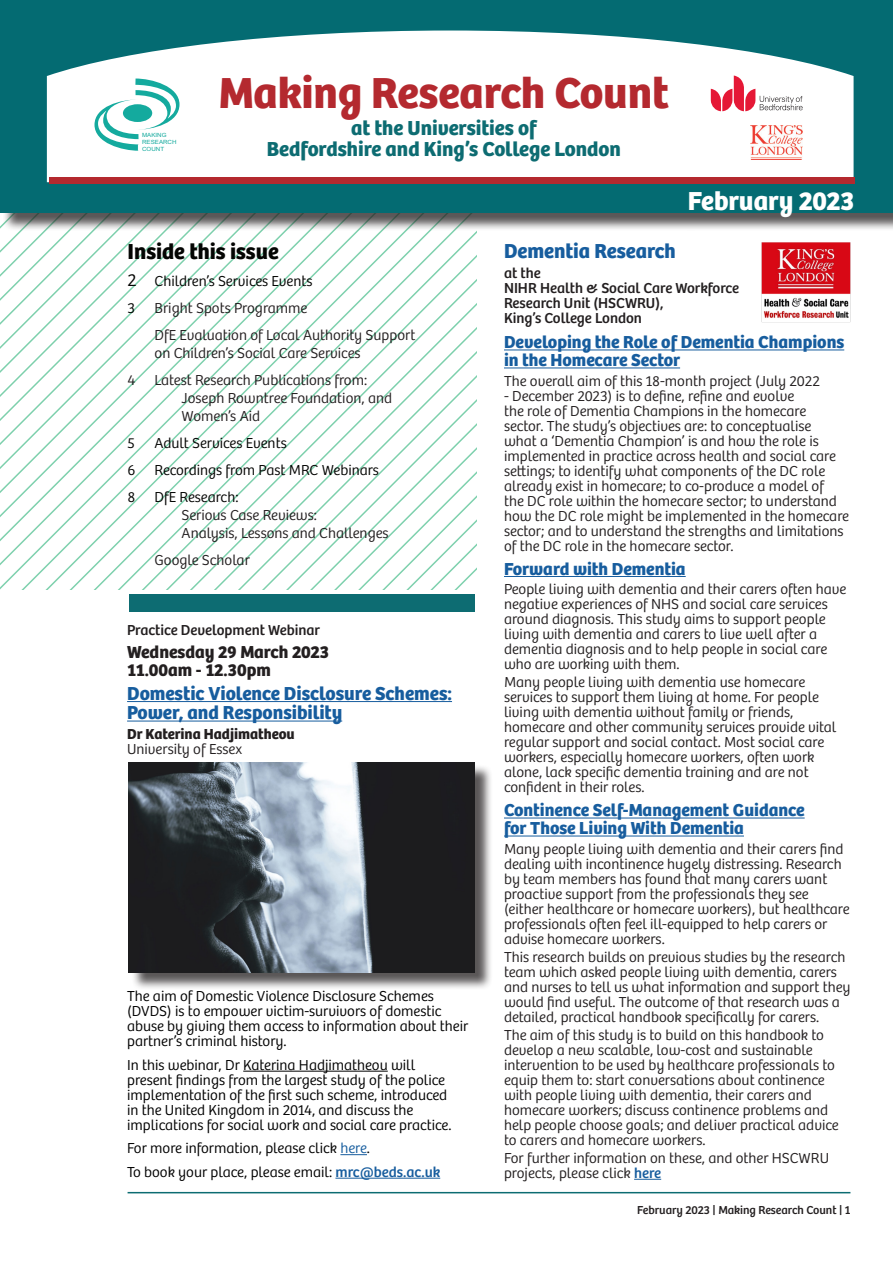
<style>
.page{position:relative;width:893px;height:1263px;background:#fff}
.page>*{position:absolute;margin:0;border:0;box-sizing:border-box;transform-origin:0 0}
.Header_UoB_Title{font:700 45px "Bree";color:#b4292f}
.C_W_P_EntryTitle{font:700 27px "Bree";color:#fff}
.Contents_Title{font:700 22.5px "Bree";color:#040503}
.Header__UoB{font:700 21px/21px "Bree";color:#0d6c72;text-align:center}
.t1{font:700 21px "Bree";color:#175d9e}
.t2{font:700 19.5px/19.5px "Bree";color:#175d9e}
.t3{font:700 18px/18px "Bree";color:#175d9e}
.t4{font:700 18px/18px "Bree";color:#231f20}
.Contents_FirstEntry{font:300 15px/15px "Bree";color:#231f20}
.t5{font:300 15px/15px "Bree";color:#000}
.t6{font:15px/15px "Bree";color:#231f20}
.Contents_FirstEntry-2{font:300 15px "Bree";color:#040503}
.t7{font:700 15px "Bree";color:#231f20}
.t8{font:12px "Bree";color:#231f20}
.t9{font:5.7px/6.9px "Arial";color:#14aa9e;scale:1.07 1}
.s1{font-size:18px}
.s2{color:#040503}
.s3{color:#175d9e}
.s4{font-weight:400;color:#175d9e}
</style>
<div class="page">
<hr style="left:128px;top:1192px;width:722px;height:1px;background:#0d6c72">
<hr style="left:127px;top:701px;width:325px;height:1px;background:#175d9e">
<hr style="left:127px;top:720px;width:215px;height:1px;background:#175d9e">
<hr style="left:243px;top:1071px;width:145px;height:1px;background:#000">
<svg style="left:340px;top:1154px;width:27px;height:1px"></svg>
<hr style="left:335px;top:1178px;width:105px;height:1px;background:#175d9e">
<svg style="left:4px;top:234px;width:472px;height:12px"></svg>
<svg style="left:0;top:246px;width:476px;height:12px"></svg>
<svg style="left:5px;top:258px;width:471px;height:12px"></svg>
<svg style="left:0;top:270px;width:476px;height:12px"></svg>
<svg style="left:5px;top:282px;width:471px;height:12px"></svg>
<svg style="left:0;top:294px;width:476px;height:12px"></svg>
<svg style="left:5px;top:306px;width:471px;height:12px"></svg>
<svg style="left:0;top:318px;width:476px;height:12px"></svg>
<svg style="left:4px;top:330px;width:472px;height:13px"></svg>
<svg style="left:0;top:343px;width:476px;height:12px"></svg>
<svg style="left:4px;top:355px;width:471px;height:12px"></svg>
<svg style="left:0;top:367px;width:476px;height:12px"></svg>
<svg style="left:4px;top:379px;width:471px;height:12px"></svg>
<svg style="left:0;top:391px;width:476px;height:12px"></svg>
<svg style="left:4px;top:403px;width:471px;height:12px"></svg>
<svg style="left:0;top:415px;width:476px;height:12px"></svg>
<svg style="left:4px;top:427px;width:471px;height:12px"></svg>
<svg style="left:0;top:439px;width:476px;height:12px"></svg>
<svg style="left:4px;top:451px;width:471px;height:12px"></svg>
<svg style="left:0;top:463px;width:476px;height:12px"></svg>
<svg style="left:4px;top:475px;width:471px;height:12px"></svg>
<svg style="left:0;top:487px;width:476px;height:12px"></svg>
<svg style="left:0;top:499px;width:476px;height:91px"></svg>
<div style="left:3px;top:2px;width:890px;height:229px;background:#231f20;opacity:.75"></div>
<div style="left:0;top:0;width:893px;height:212px;background:#046b72"></div>
<svg style="left:47px;top:31px;width:807px;height:151px"></svg>
<div style="left:49px;top:177px;width:805px;height:7px;background:#b4292f"></div>
<svg style="left:94px;top:79px;width:85px;height:72px"></svg>
<div style="left:123px;top:104px;width:29px;height:18px;background:#14aa9e;border-radius:50%"></div>
<div style="left:130px;top:594px;width:345px;height:17px;background:#0d6c72"></div>
<svg style="left:711px;top:76px;width:92px;height:35px"></svg>
<img style="left:751px;top:126px;width:52px;height:34px">
<hr style="left:504px;top:349px;width:340px;height:1px;background:#175d9e">
<hr style="left:504px;top:367px;width:176px;height:1px;background:#175d9e">
<hr style="left:504px;top:576px;width:182px;height:1px;background:#175d9e">
<hr style="left:504px;top:817px;width:301px;height:1px;background:#175d9e">
<hr style="left:504px;top:835px;width:240px;height:1px;background:#175d9e">
<svg style="left:634px;top:1179px;width:27px;height:1px"></svg>
<div style="left:131px;top:764px;width:362px;height:226px;background:#231f20;opacity:.75"></div>
<img style="left:129px;top:762px;width:345px;height:210px">
<img style="left:755px;top:230px;width:102px;height:93px">
<p class="t9" style="left:142px;top:132px;width:34px">MAKING<br>RESEARCH<br>COUNT</p>
<p class="Header_UoB_Title" style="left:219px;top:66px;width:451px">Making Research Count</p>
<p class="Header__UoB" style="left:267px;top:118px;width:356px">at the Universities of<br>Bedfordshire and King’s College London</p>
<p class="C_W_P_EntryTitle" style="left:688px;top:185px;width:168px">February 2023</p>
<p class="Contents_Title" style="left:128px;top:237px;width:152px">Inside this issue</p>
<p class="Contents_FirstEntry-2" style="left:128px;top:272px;width:186px"><span class="s1">2</span> Children’s Services Events</p>
<p class="Contents_FirstEntry-2" style="left:128px;top:299px;width:9px">3</p>
<p class="Contents_FirstEntry" style="left:155px;top:300px;width:154px">Bright Spots Programme</p>
<p class="Contents_FirstEntry" style="left:155px;top:326px;width:262px;line-height:18px">DfE Evaluation of Local Authority Support on Children’s Social Care Services</p>
<p class="Contents_FirstEntry" style="left:128px;top:372px;width:9px">4</p>
<p class="Contents_FirstEntry" style="left:182px;top:371px;width:212px;line-height:18px;text-indent:-27px">Latest Research Publications from:<br>Joseph Rowntree Foundation, and<br>Women’s Aid</p>
<p class="Contents_FirstEntry-2" style="left:128px;top:434px;width:9px">5</p>
<p class="Contents_FirstEntry-2" style="left:155px;top:434px;width:134px">Adult Services Events</p>
<p class="Contents_FirstEntry-2" style="left:128px;top:461px;width:10px">6</p>
<p class="Contents_FirstEntry-2" style="left:155px;top:461px;width:226px">Recordings from Past MRC Webinars</p>
<p class="Contents_FirstEntry-2" style="left:128px;top:488px;width:9px">8</p>
<p class="Contents_FirstEntry" style="left:182px;top:488px;width:209px;line-height:18px;text-indent:-27px"><span class="s2">DfE Research:<br></span>Serious Case Reviews:<br>Analysis, Lessons and Challenges</p>
<p class="Contents_FirstEntry" style="left:155px;top:552px;width:97px">Google Scholar</p>
<p class="t6" style="left:127px;top:623px;width:194px">Practice Development Webinar</p>
<p class="t4" style="left:127px;top:643px;width:204px">Wednesday 29 March 2023<br>11.00am - 12.30pm</p>
<p class="t2" style="left:127px;top:683px;width:326px">Domestic Violence Disclosure Schemes:<br>Power, and Responsibility</p>
<p class="t7" style="left:127px;top:724px;width:169px">Dr Katerina Hadjimatheou</p>
<p class="Contents_FirstEntry" style="left:127px;top:741px;width:116px">University of Essex</p>
<p class="t5" style="left:127px;top:989px;width:343px">The aim of Domestic Violence Disclosure Schemes (DVDS) is to empower victim-survivors of domestic abuse by giving them access to information about their partner’s criminal history.</p>
<p class="t5" style="left:127px;top:1057px;width:326px">In this webinar, Dr Katerina Hadjimatheou will present findings from the largest study of the police implementation of the first such scheme, introduced in the United Kingdom in 2014, and discuss the implications for social work and social care practice.</p>
<p class="t5" style="left:127px;top:1141px;width:244px">For more information, please click <span class="s3">here</span>.</p>
<p class="t5" style="left:127px;top:1164px;width:315px">To book your place, please email: <span class="s4">mrc@beds.ac.uk</span></p>
<p class="t1" style="left:504px;top:238px;width:173px">Dementia Research</p>
<p class="t6" style="left:504px;top:265px;width:237px">at the<br>NIHR Health &amp; Social Care Workforce<br>Research Unit (HSCWRU),<br>King’s College London</p>
<p class="t3" style="left:504px;top:333px;width:342px">Developing the Role of Dementia Champions in the Homecare Sector</p>
<p class="Contents_FirstEntry" style="left:504px;top:373px;width:317px">The overall aim of this 18-month project (July 2022</p>
<p class="Contents_FirstEntry" style="left:504px;top:388px;width:347px">- December 2023) is to define, refine and evolve<br>the role of Dementia Champions in the homecare sector. The study’s objectives are: to conceptualise<br>what a ‘Dementia Champion’ is and how the role is implemented in practice across health and social care settings; to identify what components of the DC role already exist in homecare; to co-produce a model of<br>the DC role within the homecare sector; to understand how the DC role might be implemented in the homecare sector; and to understand the strengths and limitations of the DC role in the homecare sector.</p>
<p class="t3" style="left:504px;top:560px;width:183px">Forward with Dementia</p>
<p class="Contents_FirstEntry" style="left:504px;top:582px;width:344px">People living with dementia and their carers often have negative experiences of NHS and social care services around diagnosis. This study aims to support people living with dementia and carers to live well after a dementia diagnosis and to help people in social care who are working with them.</p>
<p class="Contents_FirstEntry" style="left:504px;top:675px;width:334px">Many people living with dementia use homecare services to support them living at home. For people living with dementia without family or friends, homecare and other community services provide vital regular support and social contact. Most social care workers, especially homecare workers, often work alone, lack specific dementia training and are not confident in their roles.</p>
<p class="t3" style="left:504px;top:801px;width:302px">Continence Self-Management Guidance for Those Living With Dementia</p>
<p class="Contents_FirstEntry" style="left:504px;top:841px;width:347px">Many people living with dementia and their carers find dealing with incontinence hugely distressing. Research by team members has found that many carers want proactive support from the professionals they see (either healthcare or homecare workers), but healthcare professionals often feel ill-equipped to help carers or advise homecare workers.</p>
<p class="Contents_FirstEntry" style="left:504px;top:949px;width:348px">This research builds on previous studies by the research team which asked people living with dementia, carers and nurses to tell us what information and support they would find useful. The outcome of that research was a detailed, practical handbook specifically for carers.</p>
<p class="Contents_FirstEntry" style="left:504px;top:1027px;width:336px">The aim of this study is to build on this handbook to develop a new scalable, low-cost and sustainable intervention to be used by healthcare professionals to equip them to: start conversations about continence with people living with dementia, their carers and homecare workers; discuss continence problems and help people choose goals; and deliver practical advice to carers and homecare workers.</p>
<p class="Contents_FirstEntry" style="left:504px;top:1150px;width:327px">For further information on these, and other HSCWRU projects, please click <span class="s4">here</span></p>
<p class="t8" style="left:637px;top:1203px;width:215px">February 2023 | Making Research Count | 1</p>
</div>
